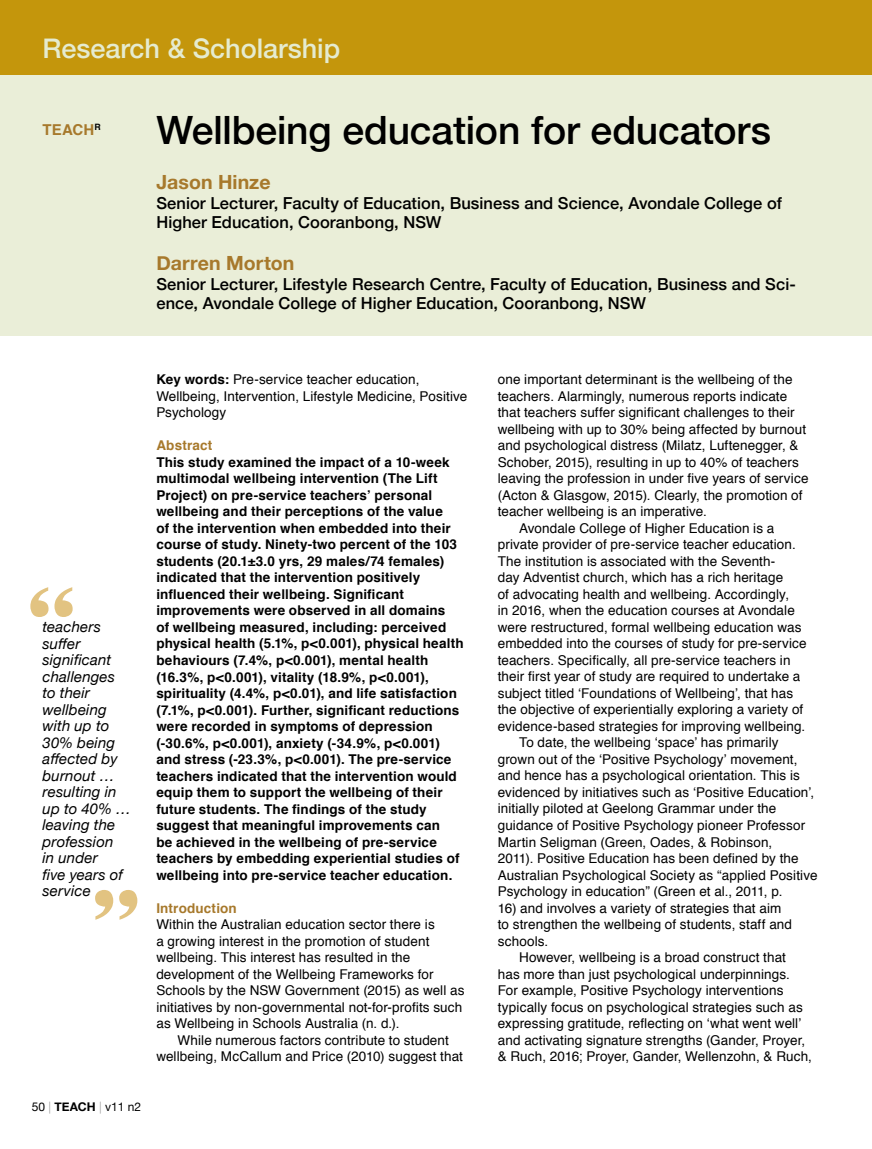
<style>
.page{position:relative;width:872px;height:1149px;background:#fff}
.page>*{position:absolute;margin:0;border:0;box-sizing:border-box;transform-origin:0 0}
.t1{font:700 108px "Copperplate";color:#e2c381}
.t2{font:500 39px "Helvetica Neue";letter-spacing:-.005em;color:#000}
.t3{font:500 27px "Helvetica Neue";color:#e5ebd0}
.t4{font:700 19.5px "Helvetica Neue";letter-spacing:.005em;color:#a7792c}
.t5{font:500 16.5px/19.5px "Helvetica Neue";letter-spacing:.005em;color:#000}
.t6{font:italic 15px/16.5px "Helvetica Neue";letter-spacing:.01em;color:#000}
.t7{font:700 15px "Helvetica";letter-spacing:.005em;color:#a7792c}
.t8{font:13.5px/16.5px "Helvetica";letter-spacing:.01em;color:#000}
.t9{font:700 13.5px/16.5px "Helvetica";letter-spacing:.01em;color:#000}
.t10{font:700 13.5px "Helvetica";letter-spacing:.01em;color:#a7792c}
.t11{font:12px "Helvetica Neue";color:#000}
.s1{font-weight:200}
.s2{font-weight:700}
</style>
<div class="page">
<div style="left:0;top:0;width:872px;height:74px;background:#c4960c"></div>
<div style="left:0;top:75px;width:872px;height:260px;background:#eaeed8"></div>
<h3 class="t3" style="left:43px;top:26px;width:299px">Research &amp; Scholarship</h3>
<p class="t7" style="left:42px;top:118px;width:60px">TEACH<sup>R</sup></p>
<h2 class="t2" style="left:156px;top:99px;width:616px">Wellbeing education for educators</h2>
<h3 class="t4" style="left:156px;top:167px;width:116px">Jason Hinze</h3>
<p class="t5" style="left:156px;top:192px;width:627px">Senior Lecturer, Faculty of Education, Business and Science, Avondale College of<br>Higher Education, Cooranbong, NSW</p>
<h3 class="t4" style="left:156px;top:248px;width:139px">Darren Morton</h3>
<p class="t5" style="left:156px;top:273px;width:641px">Senior Lecturer, Lifestyle Research Centre, Faculty of Education, Business and Sci&shy;ence, Avondale College of Higher Education, Cooranbong, NSW</p>
<h1 class="t1" style="left:25px;top:547px;width:55px">“</h1>
<p class="t6" style="left:43px;top:619px;width:90px">teachers suffer significant challenges to their wellbeing with up to<br>30% being affected by burnout … resulting in up to 40% … leaving the profession<br>in under<br>five years of service</p>
<h1 class="t1" style="left:89px;top:848px;width:55px">”</h1>
<p class="t11" style="left:32px;top:1097px;width:111px">50 <span class="s1">|</span> <span class="s2">TEACH</span> <span class="s1">|</span> v11 n2</p>
<p class="t8" style="left:156px;top:371px;width:312px"><span class="s2">Key words:</span> Pre-service teacher education,<br>Wellbeing, Intervention, Lifestyle Medicine, Positive<br>Psychology</p>
<p class="t10" style="left:156px;top:434px;width:57px">Abstract</p>
<p class="t9" style="left:156px;top:454px;width:309px">This study examined the impact of a 10-week multimodal wellbeing intervention (The Lift Project) on pre-service teachers’ personal wellbeing and their perceptions of the value<br>of the intervention when embedded into their course of study. Ninety-two percent of the 103 students (20.1±3.0 yrs, 29 males/74 females) indicated that the intervention positively influenced their wellbeing. Significant improvements were observed in all domains<br>of wellbeing measured, including: perceived physical health (5.1%, p&lt;0.001), physical health behaviours (7.4%, p&lt;0.001), mental health (16.3%, p&lt;0.001), vitality (18.9%, p&lt;0.001), spirituality (4.4%, p&lt;0.01), and life satisfaction (7.1%, p&lt;0.001). Further, significant reductions were recorded in symptoms of depression (-30.6%, p&lt;0.001), anxiety (-34.9%, p&lt;0.001) and stress (-23.3%, p&lt;0.001). The pre-service teachers indicated that the intervention would equip them to support the wellbeing of their future students. The findings of the study suggest that meaningful improvements can<br>be achieved in the wellbeing of pre-service teachers by embedding experiential studies of wellbeing into pre-service teacher education.</p>
<p class="t10" style="left:156px;top:896px;width:82px">Introduction</p>
<p class="t8" style="left:156px;top:916px;width:310px">Within the Australian education sector there is<br>a growing interest in the promotion of student wellbeing. This interest has resulted in the development of the Wellbeing Frameworks for Schools by the NSW Government (2015) as well as initiatives by non-governmental not-for-profits such as Wellbeing in Schools Australia (n. d.).</p>
<p class="t8" style="left:156px;top:1031px;width:308px;text-align:center">While numerous factors contribute to student wellbeing, McCallum and Price (2010) suggest that</p>
<p class="t8" style="left:498px;top:371px;width:296px">one important determinant is the wellbeing of the</p>
<p class="t8" style="left:498px;top:388px;width:291px">teachers. Alarmingly, numerous reports indicate</p>
<p class="t8" style="left:498px;top:404px;width:298px">that teachers suffer significant challenges to their</p>
<p class="t8" style="left:498px;top:421px;width:310px">wellbeing with up to 30% being affected by burnout</p>
<p class="t8" style="left:498px;top:437px;width:302px">and psychological distress (Milatz, Luftenegger, &amp;</p>
<p class="t8" style="left:498px;top:454px;width:302px">Schober, 2015), resulting in up to 40% of teachers</p>
<p class="t8" style="left:498px;top:470px;width:312px">leaving the profession in under five years of service</p>
<p class="t8" style="left:498px;top:487px;width:306px">(Acton &amp; Glasgow, 2015). Clearly, the promotion of</p>
<p class="t8" style="left:498px;top:503px;width:211px">teacher wellbeing is an imperative.</p>
<p class="t8" style="left:519px;top:520px;width:257px">Avondale College of Higher Education is a</p>
<p class="t8" style="left:498px;top:536px;width:299px">private provider of pre-service teacher education.</p>
<p class="t8" style="left:498px;top:553px;width:279px">The institution is associated with the Seventh-</p>
<p class="t8" style="left:498px;top:569px;width:287px">day Adventist church, which has a rich heritage</p>
<p class="t8" style="left:498px;top:586px;width:293px">of advocating health and wellbeing. Accordingly,</p>
<p class="t8" style="left:498px;top:602px;width:298px">in 2016, when the education courses at Avondale</p>
<p class="t8" style="left:498px;top:619px;width:305px">were restructured, formal wellbeing education was</p>
<p class="t8" style="left:498px;top:635px;width:310px">embedded into the courses of study for pre-service</p>
<p class="t8" style="left:498px;top:652px;width:294px">teachers. Specifically, all pre-service teachers in</p>
<p class="t8" style="left:498px;top:668px;width:304px">their first year of study are required to undertake a</p>
<p class="t8" style="left:498px;top:685px;width:297px">subject titled ‘Foundations of Wellbeing’, that has</p>
<p class="t8" style="left:498px;top:701px;width:307px">the objective of experientially exploring a variety of</p>
<p class="t8" style="left:498px;top:718px;width:309px">evidence-based strategies for improving wellbeing.</p>
<p class="t8" style="left:519px;top:734px;width:261px">To date, the wellbeing ‘space’ has primarily</p>
<p class="t8" style="left:498px;top:751px;width:301px">grown out of the ‘Positive Psychology’ movement,</p>
<p class="t8" style="left:498px;top:767px;width:303px">and hence has a psychological orientation. This is</p>
<p class="t8" style="left:498px;top:784px;width:318px">evidenced by initiatives such as ‘Positive Education’,</p>
<p class="t8" style="left:498px;top:800px;width:280px">initially piloted at Geelong Grammar under the</p>
<p class="t8" style="left:498px;top:817px;width:309px">guidance of Positive Psychology pioneer Professor</p>
<p class="t8" style="left:498px;top:833px;width:276px">Martin Seligman (Green, Oades, &amp; Robinson,</p>
<p class="t8" style="left:498px;top:850px;width:302px">2011). Positive Education has been defined by the</p>
<p class="t8" style="left:498px;top:866px;width:321px">Australian Psychological Society as “applied Positive</p>
<p class="t8" style="left:498px;top:883px;width:286px">Psychology in education” (Green et al., 2011, p.</p>
<p class="t8" style="left:498px;top:899px;width:296px">16) and involves a variety of strategies that aim to strengthen the wellbeing of students, staff and schools.</p>
<p class="t8" style="left:498px;top:949px;width:316px;text-indent:21px">However, wellbeing is a broad construct that<br>has more than just psychological underpinnings.<br>For example, Positive Psychology interventions typically focus on psychological strategies such as expressing gratitude, reflecting on ‘what went well’ and activating signature strengths (Gander, Proyer, &amp; Ruch, 2016; Proyer, Gander, Wellenzohn, &amp; Ruch,</p>
</div>
